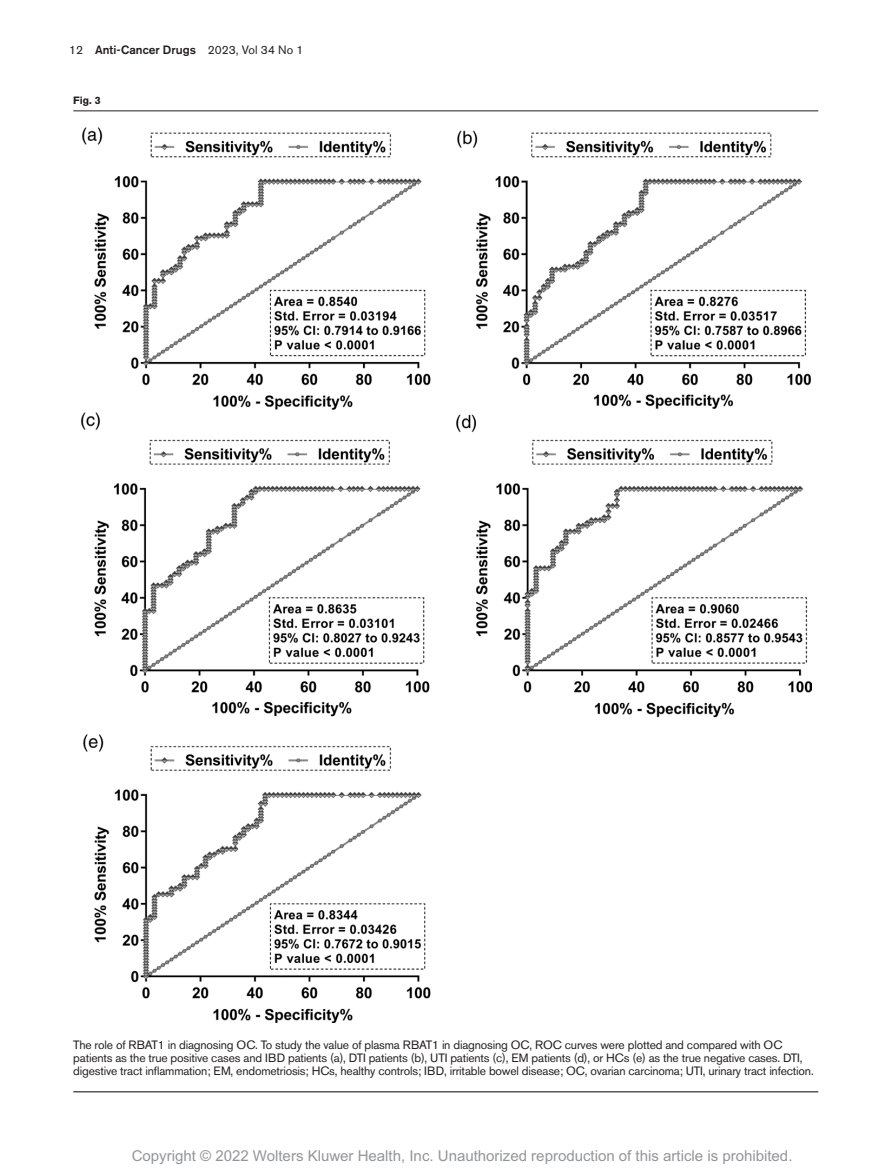
<style>
.page{position:relative;width:881px;height:1174px;background:#fff}
.page>*{position:absolute;margin:0;border:0;box-sizing:border-box;transform-origin:0 0}
.t1{font:15px "Arial MT Std";color:#939598}
.t2{font:12px/12.8px "Akzidenz Grotesk BE";letter-spacing:-.015em;color:#231f20}
.t3{font:500 12px "Akzidenz Grotesk BE";color:#231f20}
.t4{font:700 10.5px "Akzidenz Grotesk BE";color:#231f20}
.s1{font-weight:400}
</style>
<div class="page">
<img style="left:81px;top:127px;width:730px;height:896px">
<hr style="left:73px;top:111px;width:744px;height:1px;background:#231f20">
<hr style="left:73px;top:1091px;width:744px;height:1px;background:#231f20">
<p class="t3" style="left:69px;top:42px;width:236px"><span class="s1">12</span> Anti-Cancer Drugs <span class="s1">2023, Vol 34 No 1</span></p>
<p class="t4" style="left:73px;top:94px;width:29px">Fig. 3</p>
<p class="t2" style="left:73px;top:1038px;width:741px">The role of RBAT1 in diagnosing OC. To study the value of plasma RBAT1 in diagnosing OC, ROC curves were plotted and compared with OC patients as the true positive cases and IBD patients (a), DTI patients (b), UTI patients (c), EM patients (d), or HCs (e) as the true negative cases. DTI, digestive tract inflammation; EM, endometriosis; HCs, healthy controls; IBD, irritable bowel disease; OC, ovarian carcinoma; UTI, urinary tract infection.</p>
<p class="t1" style="left:132px;top:1147px;width:662px">Copyright © 2022 Wolters Kluwer Health, Inc. Unauthorized reproduction of this article is prohibited.</p>
</div>
